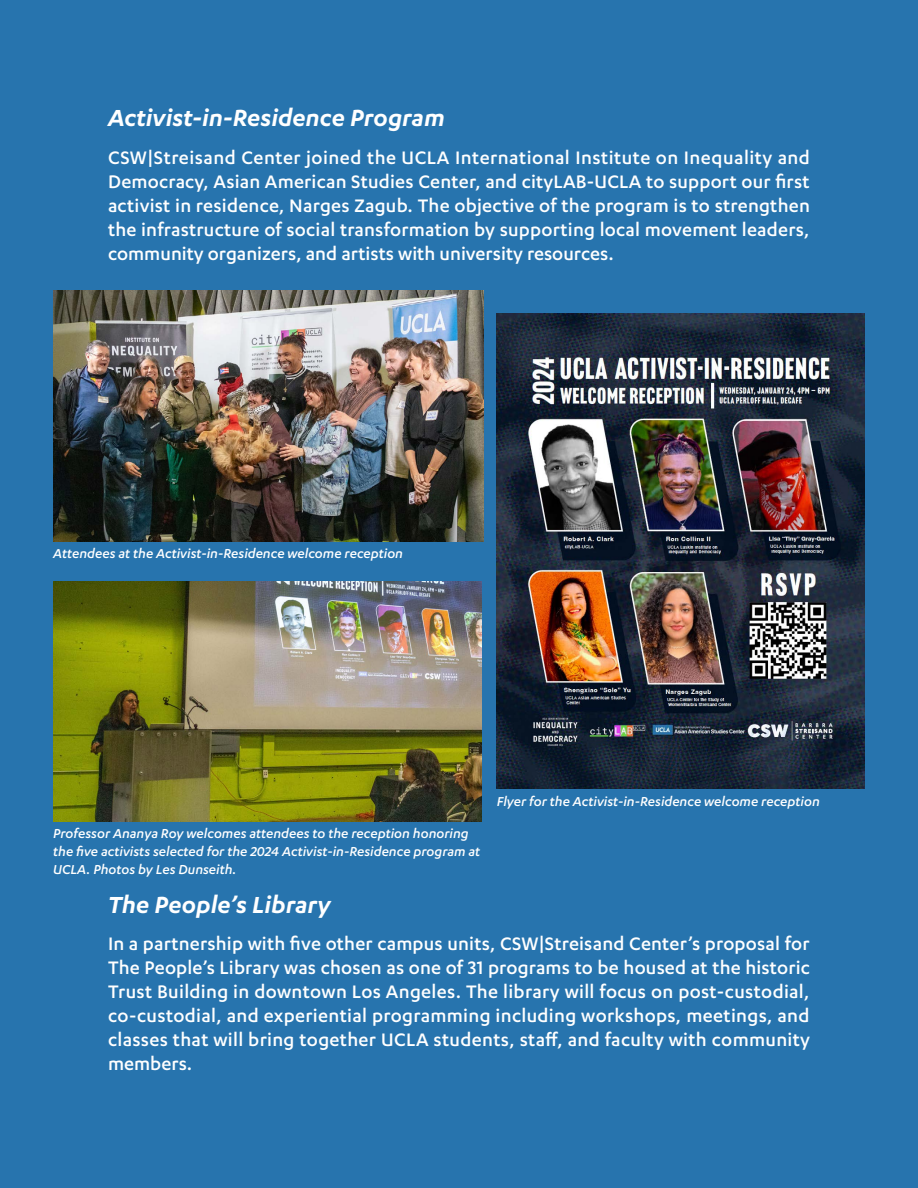
<style>
.page{position:relative;width:918px;height:1188px;background:#2774ae}
.page>*{position:absolute;margin:0;border:0;box-sizing:border-box;transform-origin:0 0}
.t1{font:italic 600 27px "Karbon";color:#fff}
.t2{font:500 21px/24px "Karbon";letter-spacing:.005em;color:#fff;text-align:justify}
.t3{font:italic 500 15px/18px "Karbon";color:#fff}
</style>
<div class="page">
<img style="left:53px;top:290px;width:430px;height:251px">
<img style="left:53px;top:581px;width:429px;height:240px">
<img style="left:497px;top:313px;width:368px;height:476px">
<p class="t1" style="left:108px;top:103px;width:338px">Activist-in-Residence Program</p>
<p class="t2" style="left:108px;top:145px;width:703px">CSW|Streisand Center joined the UCLA International Institute on Inequality and Democracy, Asian American Studies Center, and cityLAB-UCLA to support our first activist in residence, Narges Zagub. The objective of the program is to strengthen the infrastructure of social transformation by supporting local movement leaders, community organizers, and artists with university resources.</p>
<p class="t3" style="left:53px;top:544px;width:351px">Attendees at the Activist-in-Residence welcome reception</p>
<p class="t3" style="left:53px;top:824px;width:429px">Professor Ananya Roy welcomes attendees to the reception honoring the five activists selected for the 2024 Activist-in-Residence program at<br>UCLA. Photos by Les Dunseith.</p>
<p class="t3" style="left:497px;top:791px;width:325px">Flyer for the Activist-in-Residence welcome reception</p>
<p class="t1" style="left:108px;top:890px;width:224px">The People’s Library</p>
<p class="t2" style="left:108px;top:931px;width:704px">In a partnership with five other campus units, CSW|Streisand Center’s proposal for The People’s Library was chosen as one of 31 programs to be housed at the historic Trust Building in downtown Los Angeles. The library will focus on post-custodial, co-custodial, and experiential programming including workshops, meetings, and classes that will bring together UCLA students, staff, and faculty with community members.</p>
</div>
